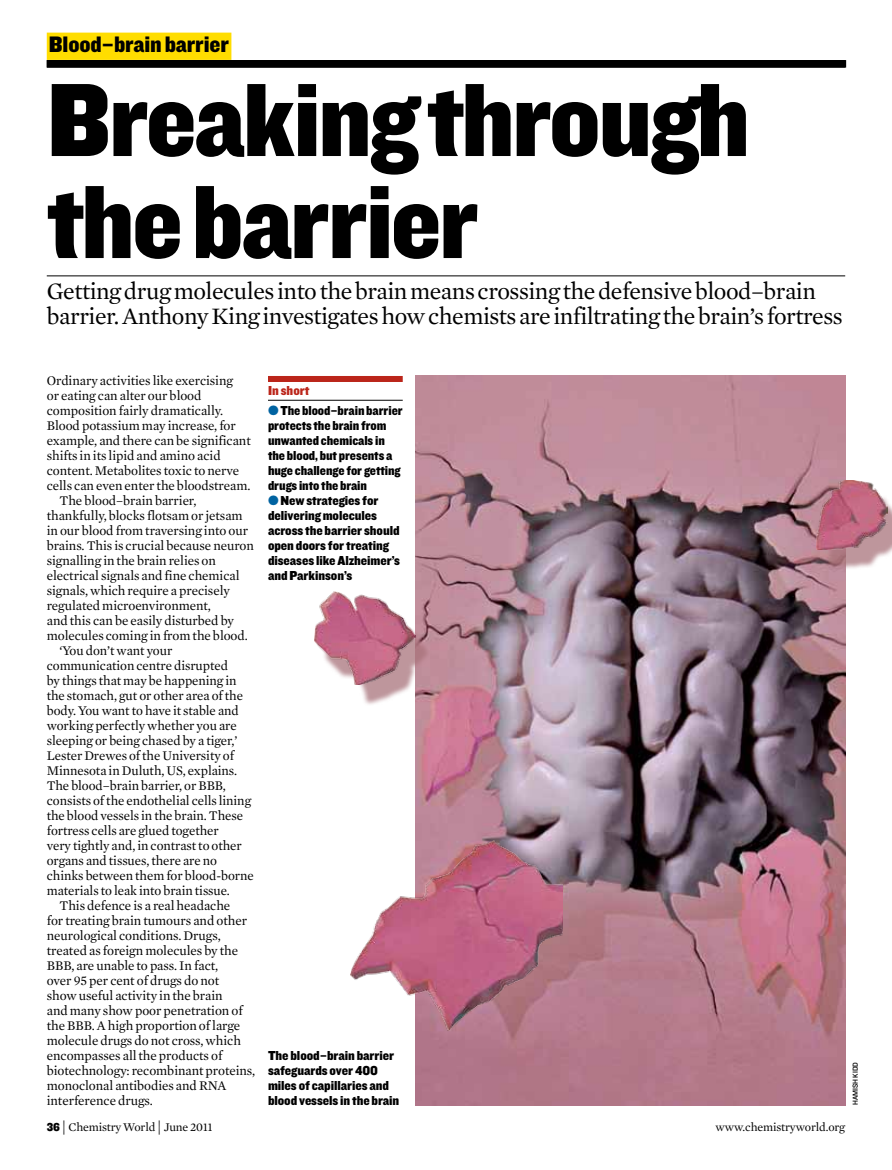
<style>
.page{position:relative;width:892px;height:1170px;background:#fff}
.page>*{position:absolute;margin:0;border:0;box-sizing:border-box;transform-origin:0 0}
.t1{font:108px/102px "Knockout HTF71 Full Middlewt";letter-spacing:-.025em;color:#000}
.t2{font:24px/25.5px "Mercury News HTF1 Roman";letter-spacing:-.02em;color:#000}
.t3{font:23.25px "Knockout HTF71 Full Middlewt";letter-spacing:-.01em;color:#000}
.t4{font:13.5px "Mercury News HTF1 Roman";letter-spacing:-.005em;color:#000}
.t5{font:13.5px/15px "Knockout HTF71 Full Middlewt";letter-spacing:-.005em;color:#000}
.t6{font:13.5px "Knockout HTF71 Full Middlewt";color:#bb251a}
.t7{font:12px "Mercury News HTF1 Roman";letter-spacing:-.01em;color:#000}
.t8{font:7.5px "Knockout HTF31 Junior Middle";letter-spacing:-.005em;color:#000}
.s1{font-family:"Knockout HTF71 Full Middlewt"}
.s2{font-size:15px}
</style>
<div class="page">
<div style="left:47px;top:33px;width:184px;height:27px;background:#fd0"></div>
<div style="left:47px;top:60px;width:798px;height:8px;background:#000"></div>
<img style="left:415px;top:375px;width:430px;height:729px">
<hr style="left:47px;top:275px;width:798px;height:1px;background:#000">
<div style="left:268px;top:376px;width:135px;height:6px;background:#bb251a"></div>
<hr style="left:268px;top:400px;width:135px;height:1px;background:#000">
<div style="left:322px;top:604px;width:110px;height:102px;background:#a8737b;opacity:.75"></div>
<img style="left:314px;top:591px;width:101px;height:93px">
<img style="left:351px;top:840px;width:212px;height:189px">
<div style="left:825px;top:493px;width:67px;height:78px;background:#a8737b;opacity:.75"></div>
<img style="left:817px;top:480px;width:71px;height:69px">
<h3 class="t3" style="left:49px;top:32px;width:182px">Blood–brain barrier</h3>
<h1 class="t1" style="left:47px;top:72px;width:705px">Breaking through the barrier</h1>
<h2 class="t2" style="left:47px;top:278px;width:797px">Getting drug molecules into the brain means crossing the defensive blood–brain barrier. Anthony King investigates how chemists are infiltrating the brain’s fortress</h2>
<p class="t4" style="left:47px;top:372px;width:188px">Ordinary activities like exercising</p>
<p class="t4" style="left:47px;top:387px;width:156px">or eating can alter our blood</p>
<p class="t4" style="left:47px;top:402px;width:178px">composition fairly dramatically.</p>
<p class="t4" style="left:47px;top:417px;width:191px">Blood potassium may increase, for</p>
<p class="t4" style="left:47px;top:432px;width:206px">example, and there can be significant</p>
<p class="t4" style="left:47px;top:447px;width:175px">shifts in its lipid and amino acid</p>
<p class="t4" style="left:47px;top:462px;width:194px">content. Metabolites toxic to nerve</p>
<p class="t4" style="left:47px;top:477px;width:205px">cells can even enter the bloodstream.</p>
<p class="t4" style="left:60px;top:492px;width:138px">The blood–brain barrier,</p>
<p class="t4" style="left:47px;top:507px;width:197px">thankfully, blocks flotsam or jetsam</p>
<p class="t4" style="left:47px;top:522px;width:203px">in our blood from traversing into our</p>
<p class="t4" style="left:47px;top:537px;width:209px">brains. This is crucial because neuron</p>
<p class="t4" style="left:47px;top:552px;width:171px">signalling in the brain relies on</p>
<p class="t4" style="left:47px;top:567px;width:194px">electrical signals and fine chemical</p>
<p class="t4" style="left:47px;top:582px;width:185px">signals, which require a precisely</p>
<p class="t4" style="left:47px;top:597px;width:166px">regulated microenvironment,</p>
<p class="t4" style="left:47px;top:612px;width:189px">and this can be easily disturbed by</p>
<p class="t4" style="left:47px;top:627px;width:203px">molecules coming in from the blood.</p>
<p class="t4" style="left:60px;top:642px;width:114px">‘You don’t want your</p>
<p class="t4" style="left:47px;top:657px;width:183px">communication centre disrupted</p>
<p class="t4" style="left:47px;top:672px;width:191px">by things that may be happening in</p>
<p class="t4" style="left:47px;top:687px;width:198px">the stomach, gut or other area of the</p>
<p class="t4" style="left:47px;top:702px;width:194px">body. You want to have it stable and</p>
<p class="t4" style="left:47px;top:717px;width:191px">working perfectly whether you are</p>
<p class="t4" style="left:47px;top:732px;width:192px">sleeping or being chased by a tiger,’</p>
<p class="t4" style="left:47px;top:747px;width:189px">Lester Drewes of the University of</p>
<p class="t4" style="left:47px;top:762px;width:192px">Minnesota in Duluth, US, explains.</p>
<p class="t4" style="left:47px;top:777px;width:181px">The blood–brain barrier, or BBB,</p>
<p class="t4" style="left:47px;top:792px;width:206px">consists of the endothelial cells lining</p>
<p class="t4" style="left:47px;top:807px;width:198px">the blood vessels in the brain. These</p>
<p class="t4" style="left:47px;top:822px;width:174px">fortress cells are glued together</p>
<p class="t4" style="left:47px;top:837px;width:197px">very tightly and, in contrast to other</p>
<p class="t4" style="left:47px;top:852px;width:172px">organs and tissues, there are no</p>
<p class="t4" style="left:47px;top:867px;width:209px">chinks between them for blood-borne</p>
<p class="t4" style="left:47px;top:882px;width:185px">materials to leak into brain tissue.</p>
<p class="t4" style="left:60px;top:897px;width:172px">This defence is a real headache</p>
<p class="t4" style="left:47px;top:912px;width:202px">for treating brain tumours and other</p>
<p class="t4" style="left:47px;top:927px;width:175px">neurological conditions. Drugs,</p>
<p class="t4" style="left:47px;top:942px;width:193px">treated as foreign molecules by the</p>
<p class="t4" style="left:47px;top:957px;width:173px">BBB, are unable to pass. In fact,</p>
<p class="t4" style="left:47px;top:972px;width:174px">over 95 per cent of drugs do not</p>
<p class="t4" style="left:47px;top:987px;width:177px">show useful activity in the brain</p>
<p class="t4" style="left:47px;top:1002px;width:197px">and many show poor penetration of</p>
<p class="t4" style="left:47px;top:1017px;width:195px">the BBB. A high proportion of large</p>
<p class="t4" style="left:47px;top:1032px;width:196px">molecule drugs do not cross, which</p>
<p class="t4" style="left:47px;top:1047px;width:177px">encompasses all the products of</p>
<p class="t4" style="left:47px;top:1062px;width:210px">biotechnology: recombinant proteins,</p>
<p class="t4" style="left:47px;top:1077px;width:181px">monoclonal antibodies and RNA</p>
<p class="t4" style="left:47px;top:1092px;width:108px">interference drugs.</p>
<p class="t6" style="left:268px;top:383px;width:43px">In short</p>
<p class="t5" style="left:280px;top:403px;width:124px">The blood–brain barrier</p>
<p class="t5" style="left:268px;top:418px;width:120px">protects the brain from</p>
<p class="t5" style="left:268px;top:433px;width:118px">unwanted chemicals in</p>
<p class="t5" style="left:268px;top:448px;width:126px">the blood, but presents a</p>
<p class="t5" style="left:268px;top:463px;width:134px">huge challenge for getting</p>
<p class="t5" style="left:268px;top:478px;width:101px">drugs into the brain</p>
<p class="t5" style="left:281px;top:493px;width:99px">New strategies for</p>
<p class="t5" style="left:268px;top:508px;width:111px">delivering molecules</p>
<p class="t5" style="left:268px;top:523px;width:133px">across the barrier should</p>
<p class="t5" style="left:268px;top:538px;width:122px">open doors for treating</p>
<p class="t5" style="left:268px;top:553px;width:134px">diseases like Alzheimer’s</p>
<p class="t5" style="left:268px;top:568px;width:86px">and Parkinson’s</p>
<p class="t5" style="left:268px;top:1048px;width:133px">The blood–brain barrier safeguards over 400 miles of capillaries and blood vessels in the brain</p>
<p class="t8" style="left:851px;top:1104px;width:44px;rotate:-90deg">HAMISH KIDD</p>
<p class="t7" style="left:47px;top:1119px;width:167px"><span class="s1">36</span><span class="s2">|</span> Chemistry World <span class="s2">|</span> June 2011</p>
<p class="t7" style="left:716px;top:1120px;width:131px">www.chemistryworld.org</p>
</div>
